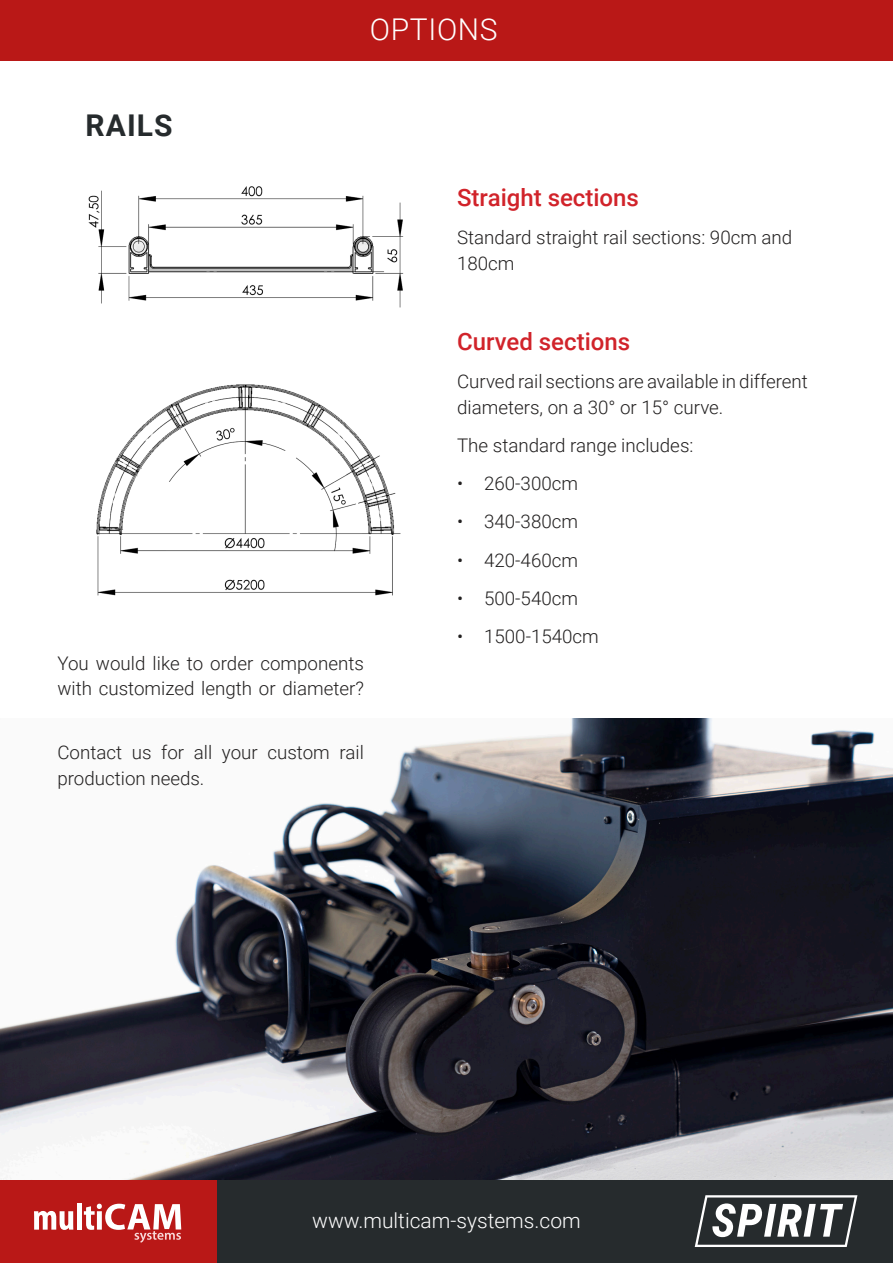
<style>
.page{position:relative;width:893px;height:1263px;background:#fff}
.page>*{position:absolute;margin:0;border:0;box-sizing:border-box;transform-origin:0 0}
.t1{font:300 30px "Roboto";letter-spacing:.02em;color:#fff}
.t2{font:700 30px "Roboto";letter-spacing:.035em;color:#262b2d}
.t3{font:500 24px "Roboto";color:#d1232a}
.t4{font:300 21px "Roboto";color:#fff}
.t5{font:300 18.75px/25.5px "Roboto";color:#222020}
</style>
<div class="page">
<div style="left:0;top:1179px;width:893px;height:84px;background:#262b2d"></div>
<div style="left:0;top:1179px;width:217px;height:84px;background:#b91817"></div>
<svg style="left:34px;top:1211px;width:39px;height:19px"></svg>
<div style="left:77px;top:1203px;width:5px;height:26px;background:#fff"></div>
<svg style="left:84px;top:1204px;width:97px;height:39px"></svg>
<svg style="left:695px;top:1195px;width:162px;height:52px"></svg>
<img style="left:88px;top:186px;width:316px;height:122px">
<img style="left:96px;top:384px;width:305px;height:212px">
<img style="left:0;top:719px;width:893px;height:460px">
<div style="left:0;top:0;width:893px;height:60px;background:#b91817"></div>
<p class="t1" style="left:370px;top:8px;width:129px">OPTIONS</p>
<p class="t2" style="left:86px;top:104px;width:88px">RAILS</p>
<p class="t5" style="left:57px;top:650px;width:308px">You would like to order components with customized length or diameter?</p>
<p class="t5" style="left:57px;top:739px;width:308px">Contact us for all your custom rail production needs.</p>
<p class="t3" style="left:457px;top:181px;width:183px">Straight sections</p>
<p class="t5" style="left:457px;top:224px;width:337px">Standard straight rail sections: 90cm and<br>180cm</p>
<p class="t3" style="left:457px;top:324px;width:175px">Curved sections</p>
<p class="t5" style="left:457px;top:368px;width:352px">Curved rail sections are available in different diameters, on a 30° or 15° curve.</p>
<p class="t5" style="left:457px;top:432px;width:238px">The standard range includes:</p>
<p class="t5" style="left:457px;top:470px;width:122px">• 260-300cm</p>
<p class="t5" style="left:457px;top:508px;width:122px">• 340-380cm</p>
<p class="t5" style="left:457px;top:546px;width:122px">• 420-460cm</p>
<p class="t5" style="left:457px;top:585px;width:122px">• 500-540cm</p>
<p class="t5" style="left:457px;top:623px;width:143px">• 1500-1540cm</p>
<p class="t4" style="left:312px;top:1206px;width:270px">www.multicam-systems.com</p>
</div>
